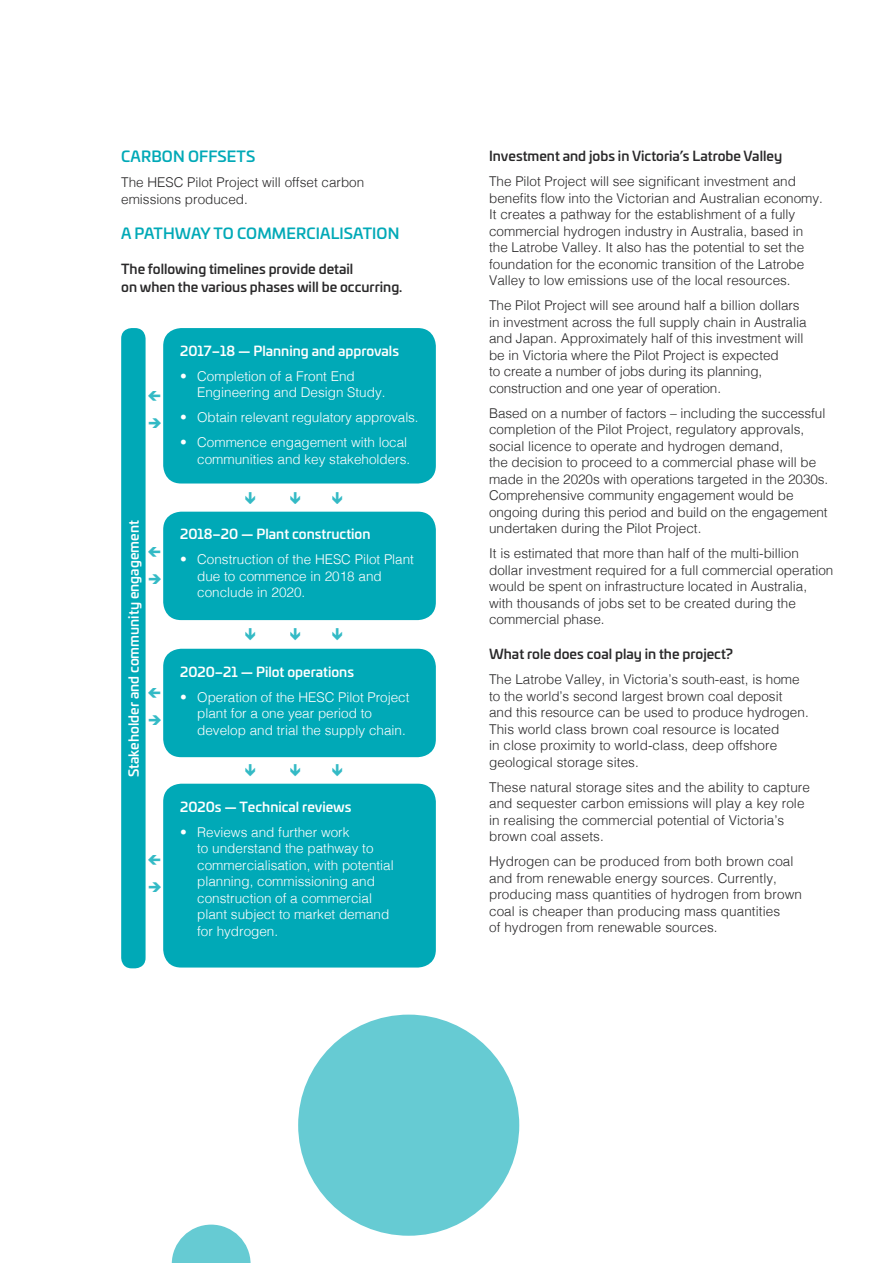
<style>
.page{position:relative;width:893px;height:1263px;background:#fff}
.page>*{position:absolute;margin:0;border:0;box-sizing:border-box;transform-origin:0 0}
.t1{font:500 15px "Univia Pro";letter-spacing:.01em;color:#00a9b7}
.t2{font:300 13.5px/16.5px "Helvetica";color:#292829}
.t3{font:300 13.5px/16.5px "Helvetica";color:#fff}
.t4{font:500 13.5px/18px "Univia Pro";color:#292829}
.t5{font:500 13.5px "Univia Pro";color:#fff}
</style>
<div class="page">
<svg style="left:171px;top:1224px;width:80px;height:39px"></svg>
<div style="left:298px;top:1014px;width:221px;height:222px;background:#66cbd3;border-radius:50%"></div>
<div style="left:163px;top:328px;width:273px;height:155px;background:#00a9b7;border-radius:18px"></div>
<div style="left:163px;top:512px;width:273px;height:108px;background:#00a9b7;border-radius:18px"></div>
<div style="left:163px;top:649px;width:273px;height:108px;background:#00a9b7;border-radius:18px"></div>
<div style="left:163px;top:784px;width:273px;height:183px;background:#00a9b7;border-radius:18px"></div>
<div style="left:121px;top:328px;width:25px;height:640px;background:#00a9b7;border-radius:11px"></div>
<p class="t1" style="left:121px;top:145px;width:135px">CARBON OFFSETS</p>
<p class="t2" style="left:121px;top:173px;width:245px">The HESC Pilot Project will offset carbon emissions produced.</p>
<p class="t1" style="left:121px;top:221px;width:280px">A PATHWAY TO COMMERCIALISATION</p>
<p class="t4" style="left:121px;top:259px;width:283px">The following timelines provide detail<br>on when the various phases will be occurring.</p>
<p class="t5" style="left:123px;top:777px;width:258px;rotate:-90deg">Stakeholder and community engagement</p>
<p class="t5" style="left:180px;top:340px;width:220px">2017–18 — Planning and approvals</p>
<p class="t3" style="left:197px;top:367px;width:190px;text-indent:-17px">• Completion of a Front End<br>Engineering and Design Study.</p>
<p class="t3" style="left:180px;top:408px;width:240px">• Obtain relevant regulatory approvals.</p>
<p class="t3" style="left:180px;top:433px;width:232px;text-align:right">• Commence engagement with local communities and key stakeholders.</p>
<p class="t5" style="left:180px;top:524px;width:192px">2018–20 — Plant construction</p>
<p class="t3" style="left:197px;top:550px;width:218px;text-indent:-17px">• Construction of the HESC Pilot Plant due to commence in 2018 and conclude in 2020.</p>
<p class="t5" style="left:180px;top:661px;width:175px">2020–21 — Pilot operations</p>
<p class="t3" style="left:197px;top:687px;width:214px;text-indent:-17px">• Operation of the HESC Pilot Project plant for a one year period to develop and trial the supply chain.</p>
<p class="t5" style="left:180px;top:796px;width:173px">2020s — Technical reviews</p>
<p class="t3" style="left:197px;top:822px;width:198px;text-indent:-17px">• Reviews and further work<br>to understand the pathway to commercialisation, with potential planning, commissioning and construction of a commercial plant subject to market demand for hydrogen.</p>
<p class="t4" style="left:489px;top:146px;width:295px">Investment and jobs in Victoria’s Latrobe Valley</p>
<p class="t2" style="left:489px;top:172px;width:335px">The Pilot Project will see significant investment and benefits flow into the Victorian and Australian economy.<br>It creates a pathway for the establishment of a fully commercial hydrogen industry in Australia, based in the Latrobe Valley. It also has the potential to set the foundation for the economic transition of the Latrobe Valley to low emissions use of the local resources.</p>
<p class="t2" style="left:489px;top:296px;width:319px">The Pilot Project will see around half a billion dollars in investment across the full supply chain in Australia and Japan. Approximately half of this investment will be in Victoria where the Pilot Project is expected<br>to create a number of jobs during its planning, construction and one year of operation.</p>
<p class="t2" style="left:489px;top:404px;width:341px">Based on a number of factors – including the successful completion of the Pilot Project, regulatory approvals, social licence to operate and hydrogen demand,<br>the decision to proceed to a commercial phase will be made in the 2020s with operations targeted in the 2030s.<br>Comprehensive community engagement would be ongoing during this period and build on the engagement undertaken during the Pilot Project.</p>
<p class="t2" style="left:489px;top:544px;width:346px">It is estimated that more than half of the multi-billion dollar investment required for a full commercial operation would be spent on infrastructure located in Australia, with thousands of jobs set to be created during the commercial phase.</p>
<p class="t4" style="left:489px;top:644px;width:245px">What role does coal play in the project?</p>
<p class="t2" style="left:489px;top:670px;width:321px">The Latrobe Valley, in Victoria’s south-east, is home to the world’s second largest brown coal deposit and this resource can be used to produce hydrogen.<br>This world class brown coal resource is located<br>in close proximity to world-class, deep offshore geological storage sites.</p>
<p class="t2" style="left:489px;top:777px;width:322px">These natural storage sites and the ability to capture and sequester carbon emissions will play a key role in realising the commercial potential of Victoria’s brown coal assets.</p>
<p class="t2" style="left:489px;top:852px;width:314px">Hydrogen can be produced from both brown coal and from renewable energy sources. Currently, producing mass quantities of hydrogen from brown coal is cheaper than producing mass quantities<br>of hydrogen from renewable sources.</p>
</div>
